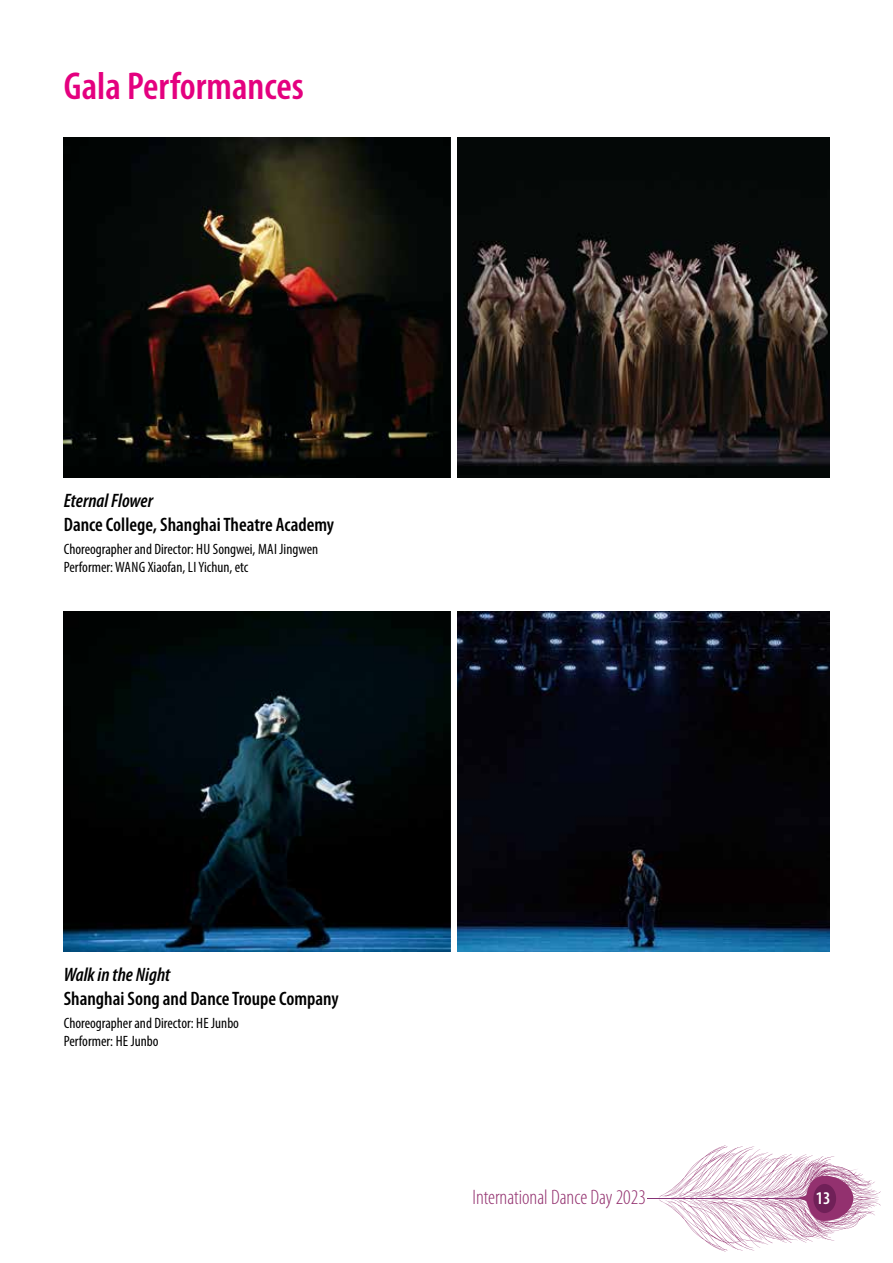
<style>
.page{position:relative;width:893px;height:1263px;background:#fff}
.page>*{position:absolute;margin:0;border:0;box-sizing:border-box;transform-origin:0 0}
.t1{font:600 condensed 39px "Myriad Pro";color:#e4007f}
.t2{font:300 condensed 21px "Myriad Pro";color:#93316f}
.t3{font:600 condensed 19.5px "Myriad Pro";color:#000}
.t4{font:italic 600 condensed 19.5px "Myriad Pro";color:#000}
.t5{font:600 condensed 18px "Myriad Pro";color:#fff}
.t6{font:condensed 15px/18px "Myriad Pro";color:#000}
</style>
<div class="page">
<svg style="left:659px;top:1145px;width:222px;height:106px"></svg>
<hr style="left:647px;top:1198px;width:154px;height:1px;background:#863276">
<img style="left:64px;top:137px;width:387px;height:340px">
<img style="left:457px;top:137px;width:372px;height:340px">
<img style="left:64px;top:611px;width:387px;height:340px">
<img style="left:457px;top:611px;width:372px;height:340px">
<h1 class="t1" style="left:64px;top:62px;width:242px">Gala Performances</h1>
<h3 class="t4" style="left:64px;top:491px;width:91px">Eternal Flower</h3>
<h3 class="t3" style="left:64px;top:512px;width:272px">Dance College, Shanghai Theatre Academy</h3>
<p class="t6" style="left:64px;top:540px;width:256px">Choreographer and Director: HU Songwei, MAI Jingwen<br>Performer: WANG Xiaofan, LI Yichun, etc</p>
<h3 class="t4" style="left:64px;top:964px;width:108px">Walk in the Night</h3>
<h3 class="t3" style="left:64px;top:986px;width:276px">Shanghai Song and Dance Troupe Company</h3>
<p class="t6" style="left:64px;top:1014px;width:177px">Choreographer and Director: HE Junbo<br>Performer: HE Junbo</p>
<h2 class="t2" style="left:473px;top:1185px;width:175px">International Dance Day 2023</h2>
<p class="t5" style="left:816px;top:1187px;width:16px">13</p>
</div>
